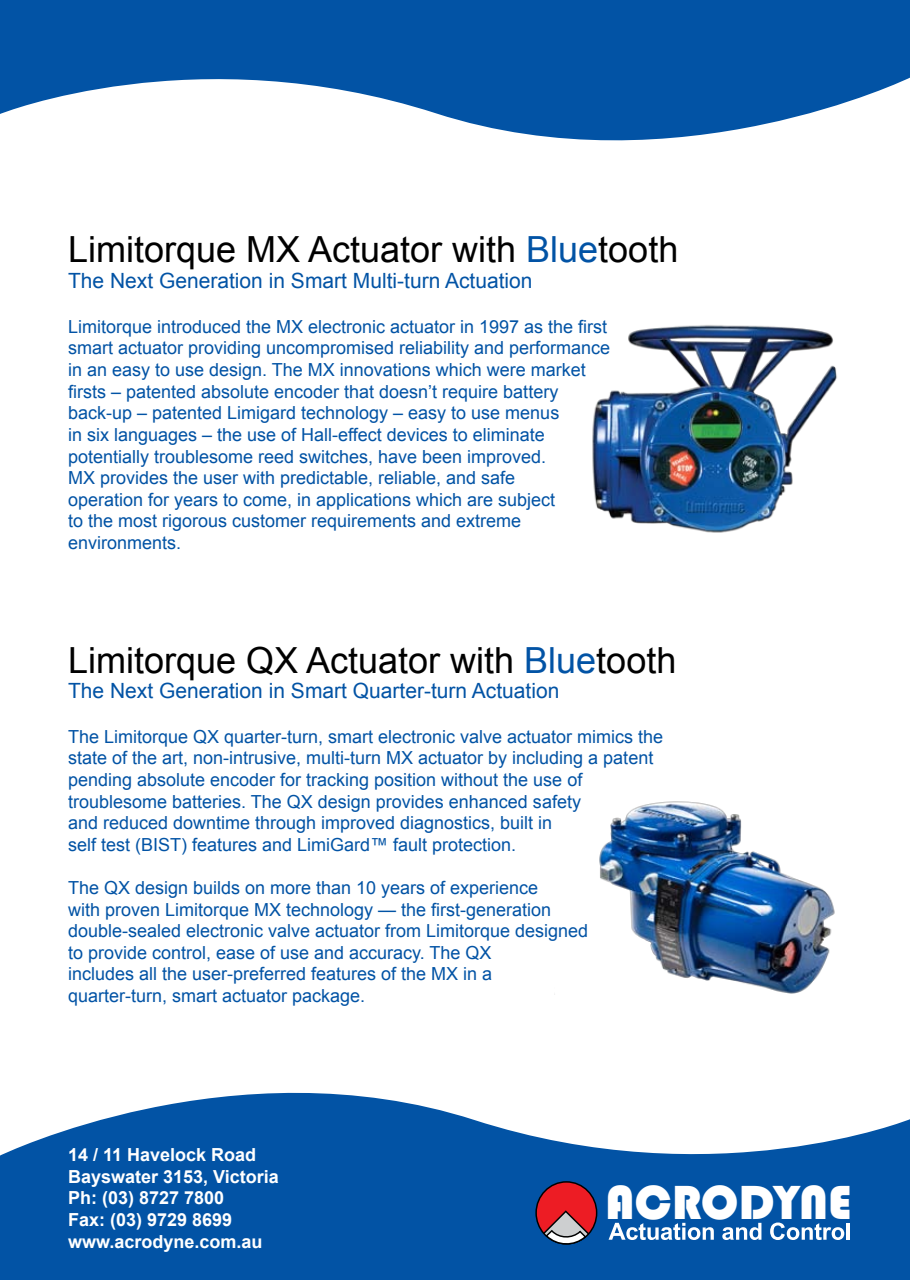
<style>
.page{position:relative;width:910px;height:1280px;background:#fff}
.page>*{position:absolute;margin:0;border:0;box-sizing:border-box;transform-origin:0 0}
.t1{font:49.2px "Bauhaus 93";color:#fff}
.t2{font:36px "Arial";color:#000}
.t3{font:21px "Arial";color:#0253a5}
.t4{font:18px/21.6px "Arial";color:#0253a5}
.t5{font:700 18px/21.6px "Arial";color:#fff}
.s1{color:#0253a5}
</style>
<div class="page">
<img style="left:554px;top:801px;width:281px;height:194px">
<img style="left:592px;top:325px;width:245px;height:208px">
<svg style="left:0;top:1092px;width:910px;height:188px;fill:#0253a5"></svg>
<svg style="left:0;top:0;width:910px;height:141px;fill:#0253a5"></svg>
<svg style="left:535px;top:1180px;width:63px;height:66px"></svg>
<svg style="left:609px;top:1223px;width:105px;height:17px"></svg>
<svg style="left:722px;top:1223px;width:39px;height:17px"></svg>
<svg style="left:770px;top:1222px;width:74px;height:18px"></svg>
<hr style="left:846px;top:1223px;width:4px;height:17px;background:#fff">
<h2 class="t2" style="left:68px;top:229px;width:612px">Limitorque MX Actuator with <span class="s1">Blue</span>tooth</h2>
<p class="t3" style="left:68px;top:268px;width:466px">The Next Generation in Smart Multi-turn Actuation</p>
<p class="t4" style="left:68px;top:316px;width:544px">Limitorque introduced the MX electronic actuator in 1997 as the first smart actuator providing uncompromised reliability and performance in an easy to use design. The MX innovations which were market firsts – patented absolute encoder that doesn’t require battery back-up – patented Limigard technology – easy to use menus<br>in six languages – the use of Hall-effect devices to eliminate potentially troublesome reed switches, have been improved.<br>MX provides the user with predictable, reliable, and safe<br>operation for years to come, in applications which are subject<br>to the most rigorous customer requirements and extreme environments.</p>
<h2 class="t2" style="left:68px;top:640px;width:610px">Limitorque QX Actuator with <span class="s1">Blue</span>tooth</h2>
<p class="t3" style="left:68px;top:679px;width:493px">The Next Generation in Smart Quarter-turn Actuation</p>
<p class="t4" style="left:68px;top:726px;width:597px">The Limitorque QX quarter-turn, smart electronic valve actuator mimics the state of the art, non-intrusive, multi-turn MX actuator by including a patent pending absolute encoder for tracking position without the use of troublesome batteries. The QX design provides enhanced safety<br>and reduced downtime through improved diagnostics, built in<br>self test (BIST) features and LimiGard™ fault protection.</p>
<p class="t4" style="left:68px;top:877px;width:522px">The QX design builds on more than 10 years of experience<br>with proven Limitorque MX technology — the first-generation double-sealed electronic valve actuator from Limitorque designed to provide control, ease of use and accuracy. The QX<br>includes all the user-preferred features of the MX in a quarter-turn, smart actuator package.</p>
<p class="t5" style="left:68px;top:1144px;width:212px">14 / 11 Havelock Road<br>Bayswater 3153, Victoria<br>Ph: (03) 8727 7800<br>Fax: (03) 9729 8699 www.acrodyne.com.au</p>
<h1 class="t1" style="left:606px;top:1175px;width:248px">ACRODYNE</h1>
</div>
